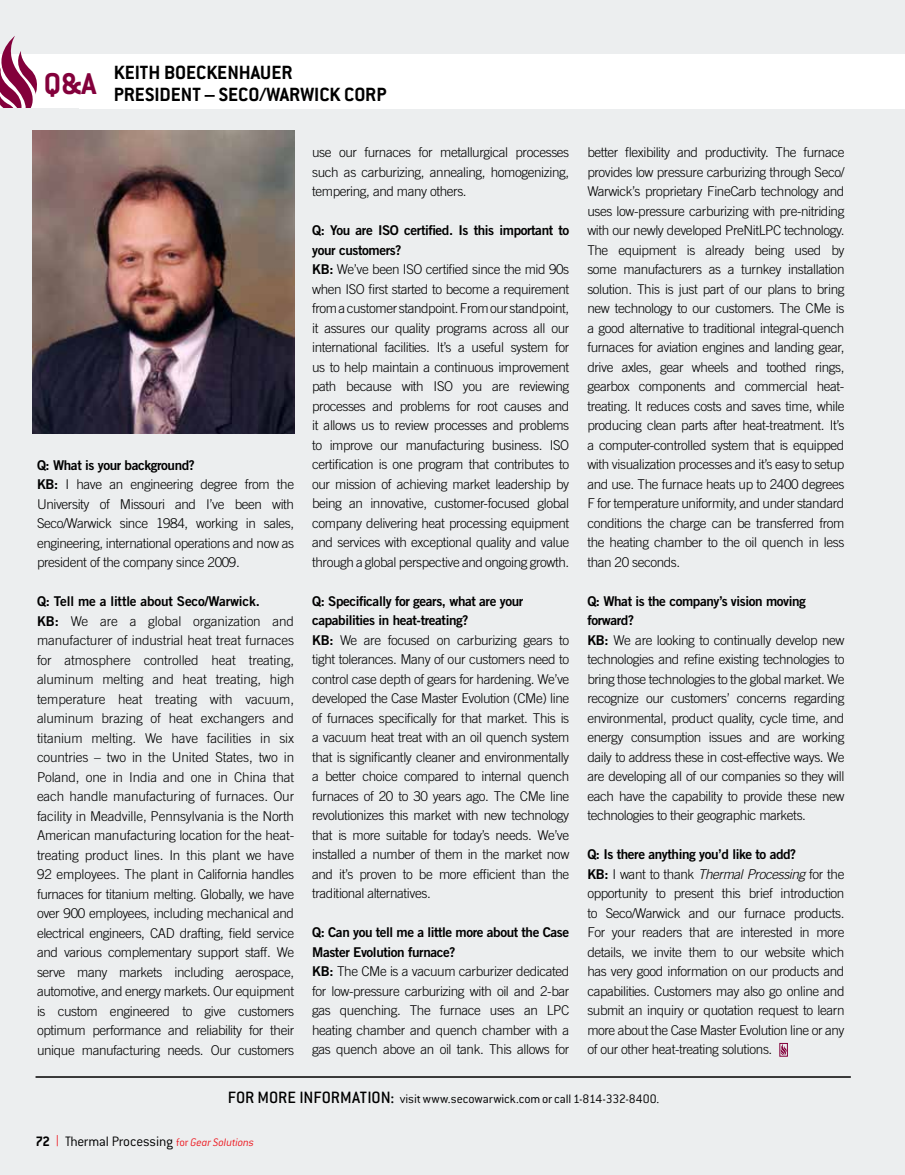
<style>
.page{position:relative;width:905px;height:1175px;background:#fff}
.page>*{position:absolute;margin:0;border:0;box-sizing:border-box;transform-origin:0 0}
.t1{font:700 33px "Conduit ITC";color:#83003b}
.t2{font:700 21px/22.5px "Conduit ITC";color:#000}
.t3{font:300 15px "Conduit ITC";letter-spacing:-.01em;color:#000}
.t4{font:300 13.5px/19.5px "Trade Gothic";letter-spacing:-.03em;color:#000;text-align:justify}
.t5{font:13.5px/19.5px "Trade Gothic Bold Two";letter-spacing:-.03em;color:#000}
.t6{font:300 13.5px "Conduit ITC";letter-spacing:-.005em;color:#000}
.t7{font:13.5px "Trade Gothic Bold Two";letter-spacing:-.01em;color:#000}
.s1{font-family:"Trade Gothic Bold Two";font-weight:400}
.s2{font-style:italic}
.s3{font-weight:500;font-size:18px}
.s4{font-weight:700}
.s5{font-family:"Helvetica Neue";color:#ed1d24}
.s6{font-size:12px;color:#ed1d24}
.s7{font-style:italic;font-size:12px;color:#ed1d24}
</style>
<div class="page">
<div style="left:0;top:0;width:904px;height:1174px;background:#eceeef"></div>
<div style="left:0;top:54px;width:904px;height:54px;background:#fff"></div>
<svg style="left:0;top:36px;width:37px;height:72px"></svg>
<svg style="left:781px;top:1045px;width:4px;height:9px"></svg>
<div style="left:779px;top:1043px;width:8px;height:13px;border:1px solid #83003b"></div>
<img style="left:33px;top:130px;width:261px;height:303px">
<hr style="left:36px;top:1076px;width:814px;height:1px;background:#000">
<h1 class="t1" style="left:44px;top:65px;width:54px">Q&amp;A</h1>
<h2 class="t2" style="left:114px;top:61px;width:272px">KEITH BOECKENHAUER<br>PRESIDENT – SECO/WARWICK CORP</h2>
<p class="t5" style="left:37px;top:455px;width:159px">Q: What is your background?</p>
<p class="t4" style="left:37px;top:474px;width:259px"><span class="s1">KB:</span> I have an engineering degree from the University of Missouri and I’ve been with Seco/Warwick since 1984, working in sales, engineering, international operations and now as president of the company since 2009.</p>
<p class="t7" style="left:37px;top:593px;width:224px">Q: Tell me a little about Seco/Warwick.</p>
<p class="t4" style="left:37px;top:611px;width:259px"><span class="s1">KB:</span> We are a global organization and manufacturer of industrial heat treat furnaces for atmosphere controlled heat treating, aluminum melting and heat treating, high temperature heat treating with vacuum, aluminum brazing of heat exchangers and titanium melting. We have facilities in six countries – two in the United States, two in Poland, one in India and one in China that each handle manufacturing of furnaces. Our facility in Meadville, Pennsylvania is the North American manufacturing location for the heat&shy;treating product lines. In this plant we have 92 employees. The plant in California handles furnaces for titanium melting. Globally, we have over 900 employees, including mechanical and electrical engineers, CAD drafting, field service and various complementary support staff. We serve many markets including aerospace, automotive, and energy markets. Our equipment is custom engineered to give customers optimum performance and reliability for their unique manufacturing needs. Our customers</p>
<p class="t4" style="left:312px;top:142px;width:258px">use our furnaces for metallurgical processes such as carburizing, annealing, homogenizing, tempering, and many others.</p>
<p class="t5" style="left:312px;top:220px;width:259px">Q: You are ISO certified. Is this important to your customers?</p>
<p class="t4" style="left:312px;top:259px;width:259px"><span class="s1">KB:</span> We’ve been ISO certified since the mid 90s when ISO first started to become a requirement from a customer standpoint. From our standpoint, it assures our quality programs across all our international facilities. It’s a useful system for us to help maintain a continuous improvement path because with ISO you are reviewing processes and problems for root causes and it allows us to review processes and problems to improve our manufacturing business. ISO certification is one program that contributes to our mission of achieving market leadership by being an innovative, customer-focused global company delivering heat processing equipment and services with exceptional quality and value through a global perspective and ongoing growth.</p>
<p class="t5" style="left:312px;top:591px;width:213px">Q: Specifically for gears, what are your capabilities in heat-treating?</p>
<p class="t4" style="left:312px;top:630px;width:259px"><span class="s1">KB:</span> We are focused on carburizing gears to tight tolerances. Many of our customers need to control case depth of gears for hardening. We’ve developed the Case Master Evolution (CMe) line of furnaces specifically for that market. This is a vacuum heat treat with an oil quench system that is significantly cleaner and environmentally a better choice compared to internal quench furnaces of 20 to 30 years ago. The CMe line revolutionizes this market with new technology that is more suitable for today’s needs. We’ve installed a number of them in the market now and it’s proven to be more efficient than the traditional alternatives.</p>
<p class="t5" style="left:312px;top:922px;width:258px">Q: Can you tell me a little more about the Case<br>Master Evolution furnace?</p>
<p class="t4" style="left:312px;top:961px;width:259px"><span class="s1">KB:</span> The CMe is a vacuum carburizer dedicated for low-pressure carburizing with oil and 2-bar gas quenching. The furnace uses an LPC heating chamber and quench chamber with a gas quench above an oil tank. This allows for</p>
<p class="t4" style="left:587px;top:142px;width:259px">better flexibility and productivity. The furnace provides low pressure carburizing through Seco/ Warwick’s proprietary FineCarb technology and uses low-pressure carburizing with pre-nitriding with our newly developed PreNitLPC technology.<br>The equipment is already being used by some manufacturers as a turnkey installation solution. This is just part of our plans to bring new technology to our customers. The CMe is a good alternative to traditional integral-quench furnaces for aviation engines and landing gear, drive axles, gear wheels and toothed rings, gearbox components and commercial heat&shy;treating. It reduces costs and saves time, while producing clean parts after heat-treatment. It’s a computer-controlled system that is equipped with visualization processes and it’s easy to setup and use. The furnace heats up to 2400 degrees F for temperature uniformity, and under standard conditions the charge can be transferred from the heating chamber to the oil quench in less than 20 seconds.</p>
<p class="t5" style="left:587px;top:591px;width:220px">Q: What is the company’s vision moving forward?</p>
<p class="t4" style="left:587px;top:630px;width:259px"><span class="s1">KB:</span> We are looking to continually develop new technologies and refine existing technologies to bring those technologies to the global market. We recognize our customers’ concerns regarding environmental, product quality, cycle time, and energy consumption issues and are working daily to address these in cost-effective ways. We are developing all of our companies so they will each have the capability to provide these new technologies to their geographic markets.</p>
<p class="t5" style="left:587px;top:844px;width:210px">Q: Is there anything you’d like to add?</p>
<p class="t4" style="left:587px;top:864px;width:259px"><span class="s1">KB:</span> I want to thank <span class="s2">Thermal Processing</span> for the opportunity to present this brief introduction to Seco/Warwick and our furnace products.<br>For your readers that are interested in more details, we invite them to our website which has very good information on our products and capabilities. Customers may also go online and submit an inquiry or quotation request to learn more about the Case Master Evolution line or any of our other heat-treating solutions.</p>
<p class="t6" style="left:228px;top:1091px;width:433px"><span class="s3">For MORE INFORMATION:</span> visit www.secowarwick.com or call 1-814-332-8400.</p>
<p class="t3" style="left:36px;top:1132px;width:220px"><span class="s4">72</span> <span class="s5">|</span> Thermal Processing <span class="s6">for</span> <span class="s7">Gear Solutions</span></p>
</div>
